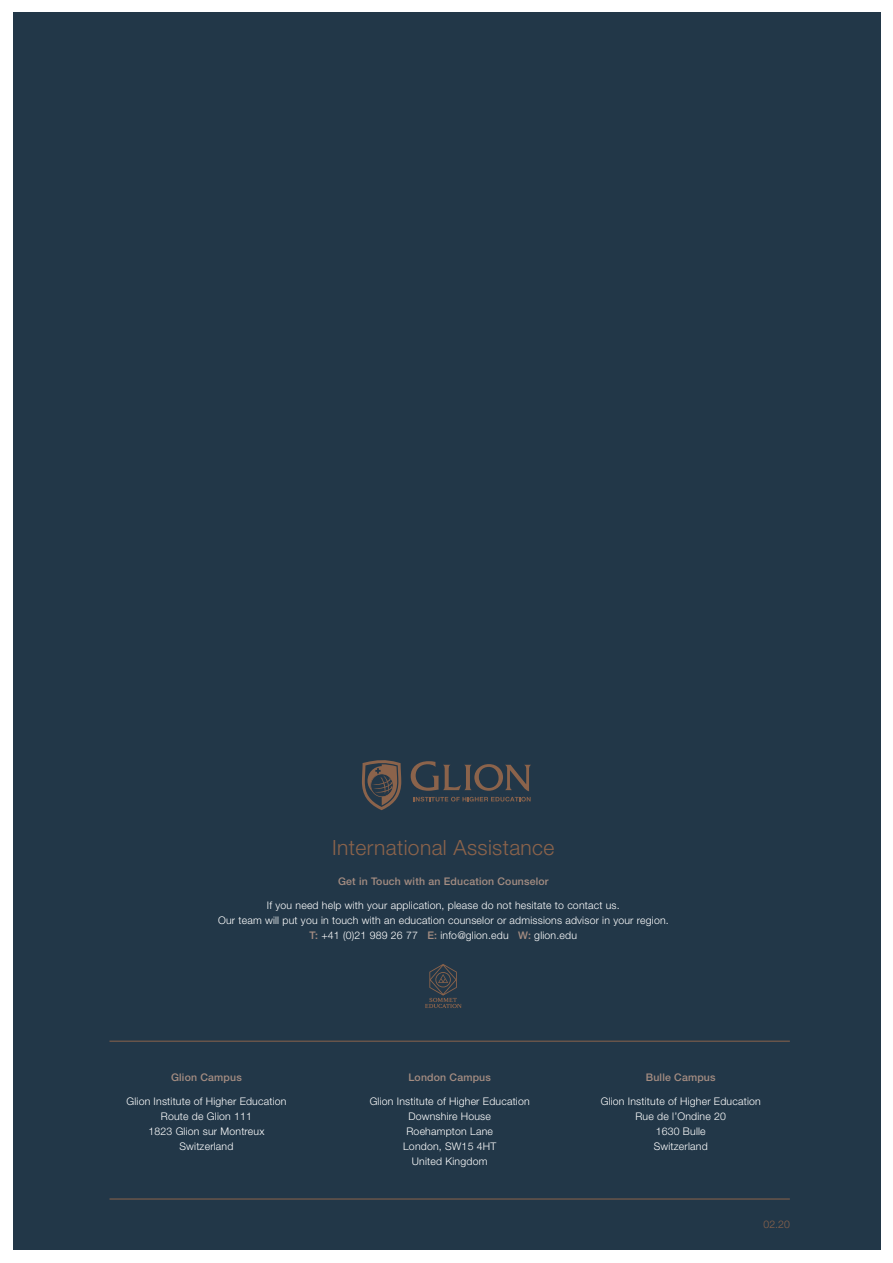
<style>
.page{position:relative;width:893px;height:1263px;background:#fff}
.page>*{position:absolute;margin:0;border:0;box-sizing:border-box;transform-origin:0 0}
.t1{font:300 21px "Helvetica Neue LT Pro";letter-spacing:.02em;color:#8b634b}
.t2{font:300 10.5px/15px "Helvetica Neue LT Pro";letter-spacing:.02em;color:#fff;text-align:center}
.t3{font:500 10.5px "Helvetica Neue LT Pro";letter-spacing:.02em;color:#a58d82}
.t4{font:300 10.5px "Helvetica Neue LT Pro";color:#8b634b}
.s1{font-weight:500;color:#a58d82}
</style>
<div class="page">
<div style="left:13px;top:13px;width:867px;height:1237px;background:#223748"></div>
<hr style="left:109px;top:1041px;width:681px;height:1px;background:#8b634b">
<hr style="left:109px;top:1199px;width:681px;height:1px;background:#8b634b">
<svg style="left:425px;top:964px;width:37px;height:44px"></svg>
<svg style="left:414px;top:797px;width:117px;height:4px"></svg>
<svg style="left:411px;top:761px;width:120px;height:30px"></svg>
<svg style="left:362px;top:760px;width:39px;height:50px"></svg>
<h1 class="t1" style="left:332px;top:834px;width:224px">International Assistance</h1>
<p class="t3" style="left:338px;top:875px;width:212px">Get in Touch with an Education Counselor</p>
<p class="t2" style="left:218px;top:897px;width:452px">If you need help with your application, please do not hesitate to contact us.<br>Our team will put you in touch with an education counselor or admissions advisor in your region.<br><span class="s1">T:</span> +41 (0)21 989 26 77 <span class="s1">E:</span> info@glion.edu <span class="s1">W:</span> glion.edu</p>
<p class="t3" style="left:171px;top:1071px;width:72px">Glion Campus</p>
<p class="t2" style="left:126px;top:1093px;width:162px">Glion Institute of Higher Education<br>Route de Glion 111<br>1823 Glion sur Montreux<br>Switzerland</p>
<p class="t3" style="left:408px;top:1071px;width:84px">London Campus</p>
<p class="t2" style="left:370px;top:1093px;width:162px">Glion Institute of Higher Education<br>Downshire House<br>Roehampton Lane<br>London, SW15 4HT<br>United Kingdom</p>
<p class="t3" style="left:646px;top:1071px;width:71px">Bulle Campus</p>
<p class="t2" style="left:601px;top:1093px;width:162px">Glion Institute of Higher Education<br>Rue de l’Ondine 20<br>1630 Bulle<br>Switzerland</p>
<p class="t4" style="left:764px;top:1218px;width:28px">02.20</p>
</div>
